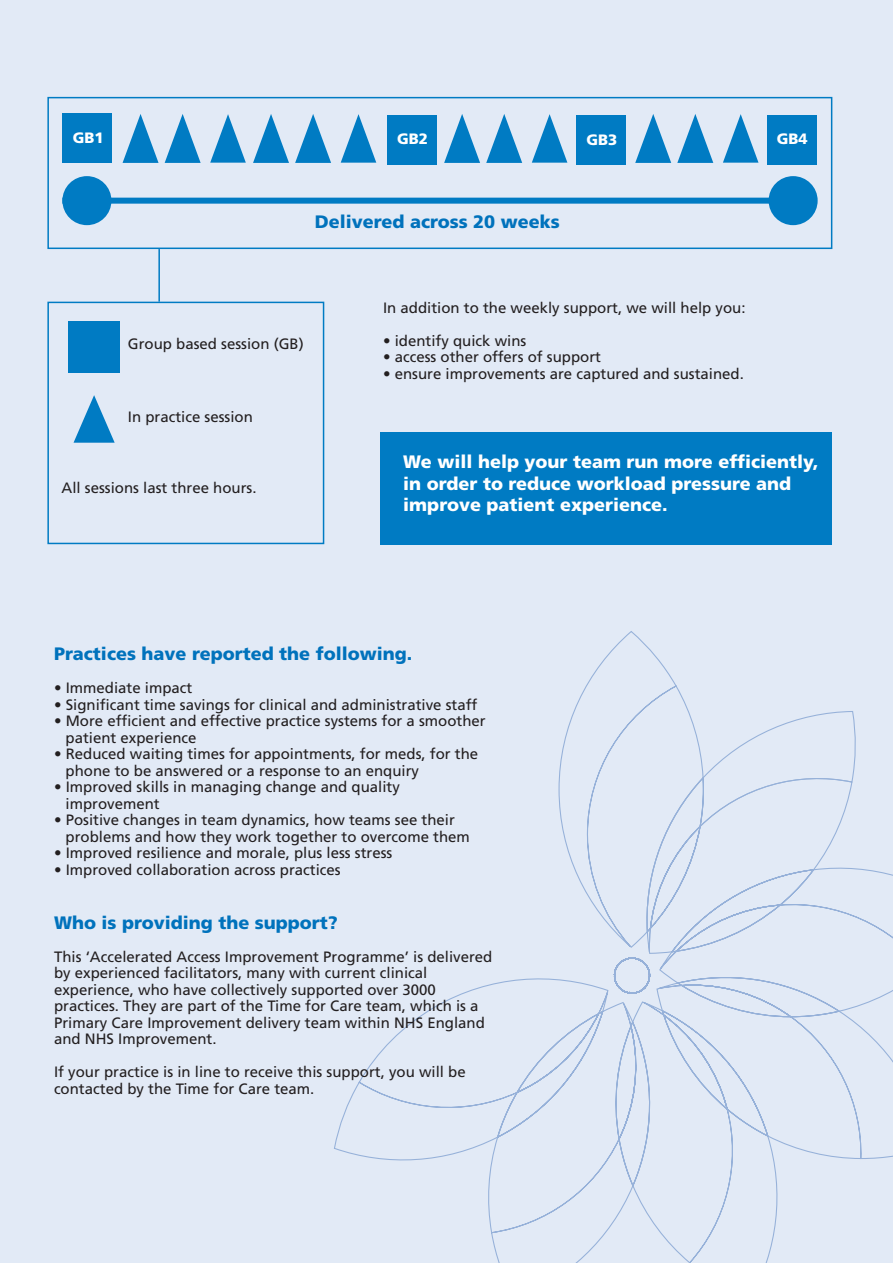
<style>
.page{position:relative;width:893px;height:1263px;background:#e2eaf6}
.page>*{position:absolute;margin:0;border:0;box-sizing:border-box;transform-origin:0 0}
.t1{font:900 18px/21.6px "Frutiger LT Std";color:#fff}
.t2{font:900 18px "Frutiger LT Std";color:#0072bc}
.t3{font:15px/16.5px "Frutiger LT Std";color:#231f20}
.t4{font:900 15px "Frutiger LT Std";color:#fff}
</style>
<div class="page">
<svg style="left:558px;top:631px;width:130px;height:298px"></svg>
<svg style="left:334px;top:985px;width:152px;height:176px"></svg>
<svg style="left:486px;top:978px;width:128px;height:285px"></svg>
<svg style="left:614px;top:1188px;width:164px;height:75px"></svg>
<svg style="left:617px;top:710px;width:239px;height:68px"></svg>
<svg style="left:613px;top:771px;width:240px;height:91px"></svg>
<svg style="left:612px;top:862px;width:281px;height:326px"></svg>
<div style="left:62px;top:198px;width:746px;height:6px;background:#007bc3"></div>
<div style="left:62px;top:176px;width:49px;height:49px;background:#007bc3;border-radius:50%"></div>
<div style="left:769px;top:176px;width:49px;height:49px;background:#007bc3;border-radius:50%"></div>
<div style="left:62px;top:114px;width:49px;height:49px;background:#007bc3"></div>
<div style="left:387px;top:116px;width:49px;height:49px;background:#007bc3"></div>
<div style="left:767px;top:115px;width:49px;height:49px;background:#007bc3"></div>
<div style="left:68px;top:321px;width:52px;height:52px;background:#007bc3"></div>
<svg style="left:123px;top:114px;width:36px;height:49px"></svg>
<svg style="left:165px;top:114px;width:36px;height:49px"></svg>
<svg style="left:210px;top:114px;width:36px;height:49px"></svg>
<div style="left:47px;top:97px;width:785px;height:152px;border:2px solid #007bc3"></div>
<hr style="left:158px;top:249px;width:2px;height:53px;background:#007bc3">
<div style="left:47px;top:302px;width:277px;height:242px;border:2px solid #007bc3"></div>
<svg style="left:74px;top:395px;width:41px;height:48px"></svg>
<svg style="left:253px;top:114px;width:36px;height:49px"></svg>
<svg style="left:295px;top:114px;width:36px;height:49px"></svg>
<svg style="left:341px;top:114px;width:35px;height:49px"></svg>
<svg style="left:444px;top:114px;width:36px;height:49px"></svg>
<svg style="left:486px;top:114px;width:36px;height:49px"></svg>
<svg style="left:532px;top:114px;width:35px;height:49px"></svg>
<div style="left:577px;top:116px;width:49px;height:49px;background:#007bc3"></div>
<svg style="left:635px;top:114px;width:36px;height:49px"></svg>
<svg style="left:677px;top:114px;width:36px;height:49px"></svg>
<svg style="left:723px;top:114px;width:35px;height:49px"></svg>
<div style="left:380px;top:432px;width:451px;height:112px;background:#007bc3"></div>
<p class="t4" style="left:73px;top:132px;width:32px">GB1</p>
<p class="t4" style="left:397px;top:133px;width:32px">GB2</p>
<p class="t4" style="left:777px;top:133px;width:32px">GB4</p>
<p class="t4" style="left:587px;top:133px;width:32px">GB3</p>
<p class="t2" style="left:315px;top:214px;width:246px">Delivered across 20 weeks</p>
<p class="t3" style="left:128px;top:337px;width:177px">Group based session (GB)</p>
<p class="t3" style="left:128px;top:410px;width:127px">In practice session</p>
<p class="t3" style="left:62px;top:481px;width:197px">All sessions last three hours.</p>
<p class="t3" style="left:383px;top:301px;width:364px">In addition to the weekly support, we will help you:</p>
<p class="t3" style="left:383px;top:334px;width:145px">• identify quick wins</p>
<p class="t3" style="left:383px;top:350px;width:220px">• access other offers of support</p>
<p class="t3" style="left:383px;top:367px;width:362px">• ensure improvements are captured and sustained.</p>
<p class="t1" style="left:403px;top:453px;width:417px">We will help your team run more efficiently, in order to reduce workload pressure and improve patient experience.</p>
<p class="t2" style="left:54px;top:647px;width:360px">Practices have reported the following.</p>
<p class="t3" style="left:54px;top:681px;width:140px">• Immediate impact</p>
<p class="t3" style="left:54px;top:697px;width:425px">• Significant time savings for clinical and administrative staff</p>
<p class="t3" style="left:66px;top:714px;width:422px;text-indent:-12px">• More efficient and effective practice systems for a smoother patient experience</p>
<p class="t3" style="left:66px;top:747px;width:414px;text-indent:-12px">• Reduced waiting times for appointments, for meds, for the phone to be answered or a response to an enquiry</p>
<p class="t3" style="left:66px;top:780px;width:336px;text-indent:-12px">• Improved skills in managing change and quality improvement</p>
<p class="t3" style="left:66px;top:813px;width:406px;text-indent:-12px">• Positive changes in team dynamics, how teams see their problems and how they work together to overcome them</p>
<p class="t3" style="left:54px;top:846px;width:340px">• Improved resilience and morale, plus less stress</p>
<p class="t3" style="left:54px;top:862px;width:288px">• Improved collaboration across practices</p>
<p class="t2" style="left:54px;top:915px;width:285px">Who is providing the support?</p>
<p class="t3" style="left:54px;top:949px;width:440px">This ‘Accelerated Access Improvement Programme’ is delivered by experienced facilitators, many with current clinical experience, who have collectively supported over 3000 practices. They are part of the Time for Care team, which is a Primary Care Improvement delivery team within NHS England and NHS Improvement.</p>
<p class="t3" style="left:54px;top:1065px;width:413px">If your practice is in line to receive this support, you will be contacted by the Time for Care team.</p>
</div>
